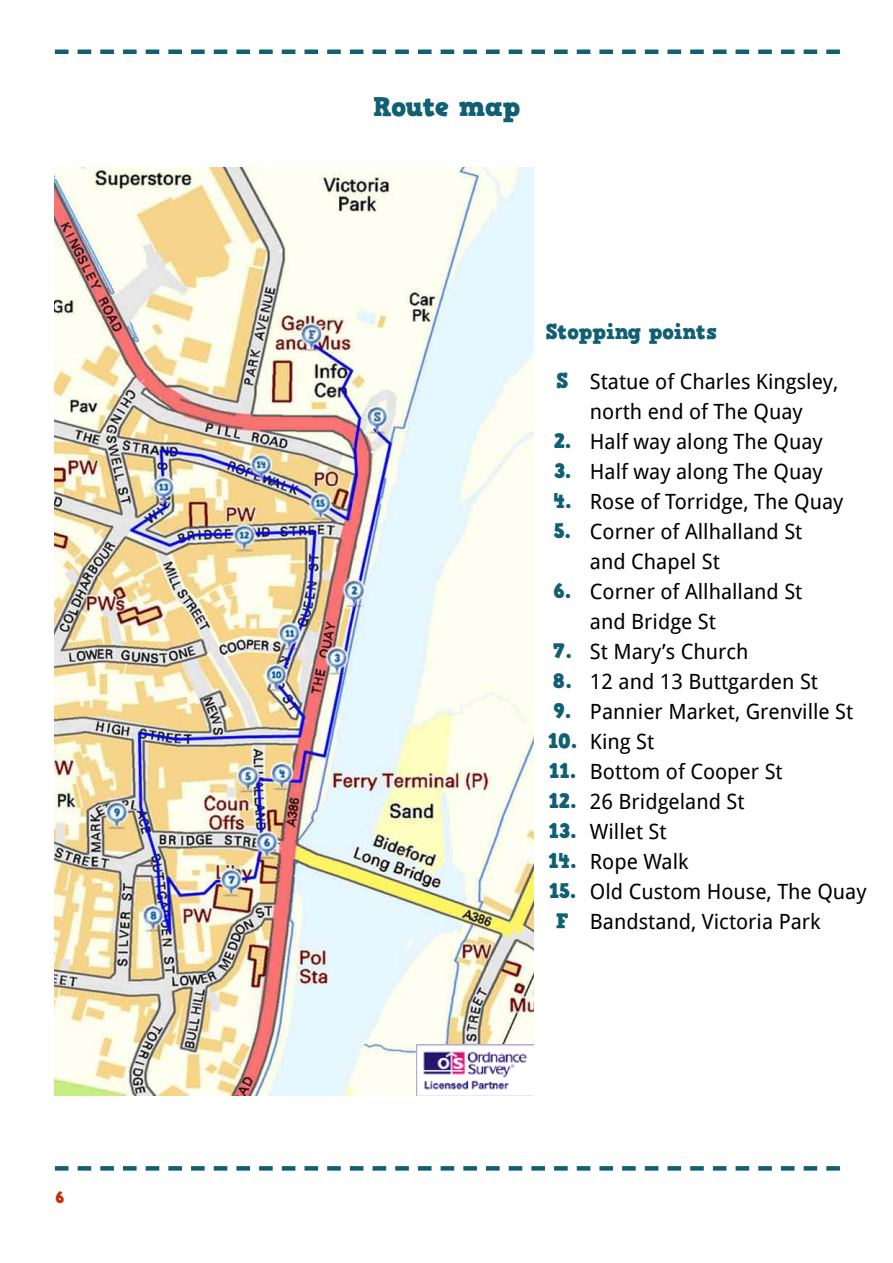
<style>
.page{position:relative;width:893px;height:1263px;background:#fff}
.page>*{position:absolute;margin:0;border:0;box-sizing:border-box;transform-origin:0 0}
.t1{font:27px "HVD Comic Serif Pro";letter-spacing:-.02em;color:#105f73}
.t2{font:21px/30px "Droid Sans";color:#000}
.t3{font:21px/30px "HVD Comic Serif Pro";color:#105f73;text-align:justify}
.t4{font:16.5px "HVD Comic Serif Pro";color:#cc2a04}
</style>
<div class="page">
<svg style="left:55px;top:1166px;width:785px;height:4px"></svg>
<svg style="left:55px;top:50px;width:785px;height:4px"></svg>
<img style="left:55px;top:167px;width:478px;height:929px">
<img style="left:416px;top:1045px;width:117px;height:51px">
<p class="t4" style="left:55px;top:1185px;width:10px">6</p>
<p class="t1" style="left:373px;top:85px;width:148px">Route map</p>
<p class="t3" style="left:546px;top:317px;width:173px">Stopping points</p>
<p class="t3" style="left:557px;top:366px;width:13px">S</p>
<p class="t2" style="left:590px;top:367px;width:278px">Statue of Charles Kingsley, north end of The Quay<br>Half way along The Quay<br>Half way along The Quay<br>Rose of Torridge, The Quay<br>Corner of Allhalland St<br>and Chapel St<br>Corner of Allhalland St<br>and Bridge St<br>St Mary’s Church<br>12 and 13 Buttgarden St<br>Pannier Market, Grenville St<br>King St<br>Bottom of Cooper St<br>26 Bridgeland St<br>Willet St<br>Rope Walk<br>Old Custom House, The Quay<br>Bandstand, Victoria Park</p>
<p class="t3" style="left:553px;top:426px;width:20px">2.<br>3.<br>4.<br>5.</p>
<p class="t3" style="left:554px;top:576px;width:19px">6.</p>
<p class="t3" style="left:548px;top:636px;width:31px;text-align:center">7.<br>8.<br>9.<br>10.<br>11.<br>12.<br>13.<br>14.<br>15.<br>F</p>
</div>
